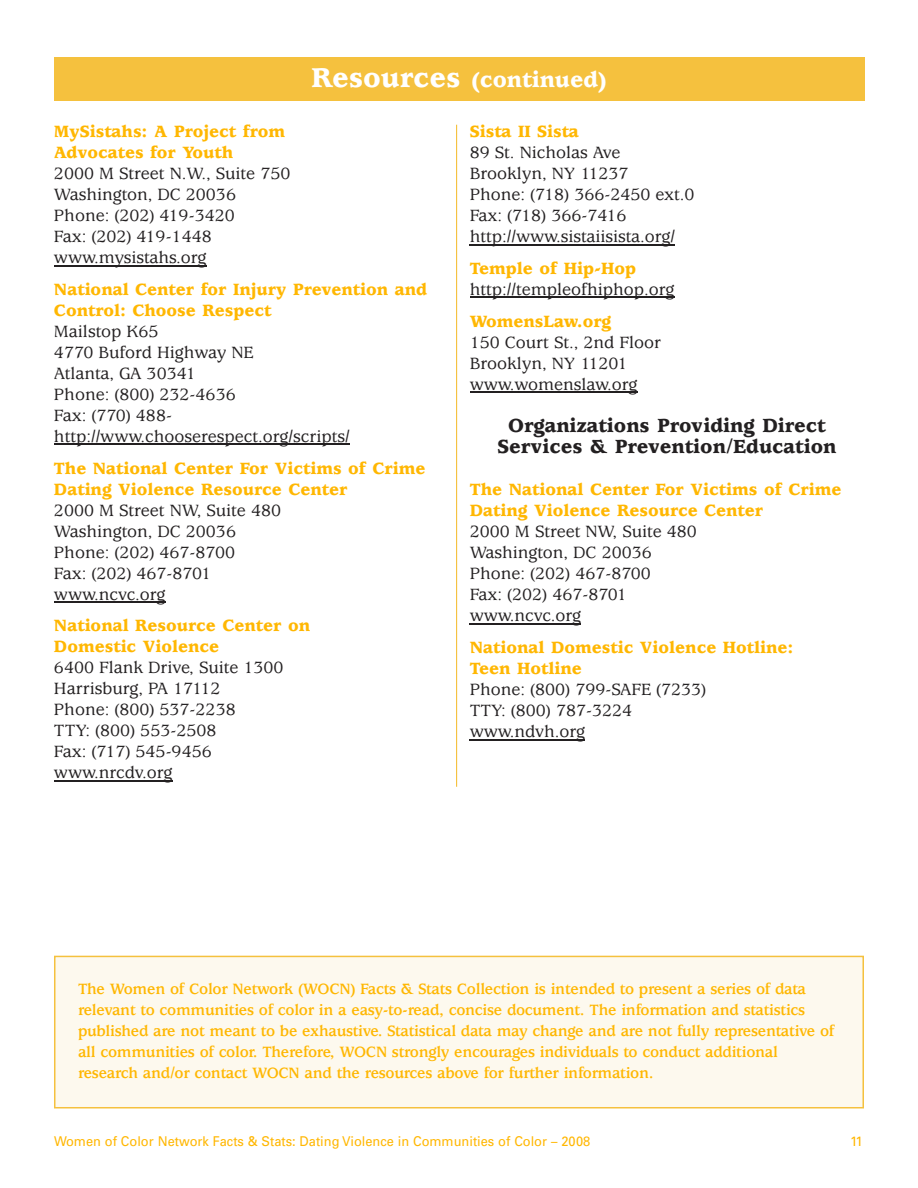
<style>
.page{position:relative;width:918px;height:1188px;background:#fff}
.page>*{position:absolute;margin:0;border:0;box-sizing:border-box;transform-origin:0 0}
.t1{font:900 24px "Usherwood";color:#fff}
.t2{font:900 21px/21px "Usherwood";color:#232021;text-align:center}
.t3{font:500 18px/21px "Usherwood";color:#232021}
.t4{font:900 18px/21px "Usherwood";color:#ffb702}
.t5{font:700 16.5px/21px "Usherwood";letter-spacing:-.015em;color:#ffb702}
.t6{font:13.5px "Univers";color:#ffb702;scale:.95 1}
.s1{font-size:30px}
</style>
<div class="page">
<div style="left:54px;top:57px;width:810px;height:43px;background:#f5c13e"></div>
<hr style="left:54px;top:265px;width:152px;height:1px;background:#232021">
<hr style="left:54px;top:444px;width:296px;height:1px;background:#232021">
<hr style="left:54px;top:601px;width:111px;height:2px;background:#232021">
<hr style="left:54px;top:780px;width:118px;height:2px;background:#232021">
<hr style="left:470px;top:244px;width:205px;height:1px;background:#232021">
<hr style="left:470px;top:297px;width:204px;height:1px;background:#232021">
<hr style="left:470px;top:391px;width:167px;height:2px;background:#232021">
<hr style="left:470px;top:623px;width:111px;height:2px;background:#232021">
<hr style="left:470px;top:739px;width:115px;height:1px;background:#232021">
<svg style="left:456px;top:124px;width:2px;height:663px"></svg>
<div style="left:56px;top:957px;width:807px;height:150px;background:#fdf9ee"></div>
<div style="left:54px;top:956px;width:810px;height:152px;border:2px solid #f5c13e"></div>
<h1 class="t1" style="left:312px;top:71px;width:296px"><span class="s1">Resources</span> (continued)</h1>
<p class="t4" style="left:54px;top:123px;width:233px">MySistahs: A Project from<br>Advocates for Youth</p>
<p class="t3" style="left:54px;top:165px;width:238px">2000 M Street N.W., Suite 750<br>Washington, DC 20036<br>Phone: (202) 419-3420<br>Fax: (202) 419-1448 www.mysistahs.org</p>
<p class="t4" style="left:54px;top:280px;width:375px">National Center for Injury Prevention and<br>Control: Choose Respect</p>
<p class="t3" style="left:54px;top:322px;width:297px">Mailstop K65<br>4770 Buford Highway NE<br>Atlanta, GA 30341<br>Phone: (800) 232-4636<br>Fax: (770) 488- http://www.chooserespect.org/scripts/</p>
<p class="t4" style="left:54px;top:459px;width:373px">The National Center For Victims of Crime<br>Dating Violence Resource Center</p>
<p class="t3" style="left:54px;top:501px;width:229px">2000 M Street NW, Suite 480<br>Washington, DC 20036<br>Phone: (202) 467-8700<br>Fax: (202) 467-8701 www.ncvc.org</p>
<p class="t4" style="left:54px;top:617px;width:258px">National Resource Center on<br>Domestic Violence</p>
<p class="t3" style="left:54px;top:659px;width:231px">6400 Flank Drive, Suite 1300<br>Harrisburg, PA 17112<br>Phone: (800) 537-2238<br>TTY: (800) 553-2508<br>Fax: (717) 545-9456 www.nrcdv.org</p>
<p class="t4" style="left:470px;top:123px;width:111px">Sista II Sista</p>
<p class="t3" style="left:470px;top:144px;width:226px">89 St. Nicholas Ave<br>Brooklyn, NY 11237<br>Phone: (718) 366-2450 ext.0<br>Fax: (718) 366-7416 http://www.sistaiisista.org/</p>
<p class="t4" style="left:470px;top:259px;width:168px">Temple of Hip-Hop</p>
<p class="t3" style="left:470px;top:280px;width:206px">http://templeofhiphop.org</p>
<p class="t4" style="left:470px;top:312px;width:143px">WomensLaw.org</p>
<p class="t3" style="left:470px;top:333px;width:193px">150 Court St., 2nd Floor<br>Brooklyn, NY 11201 www.womenslaw.org</p>
<p class="t2" style="left:497px;top:417px;width:341px">Organizations Providing Direct<br>Services &amp; Prevention/Education</p>
<p class="t4" style="left:470px;top:481px;width:373px">The National Center For Victims of Crime<br>Dating Violence Resource Center</p>
<p class="t3" style="left:470px;top:523px;width:229px">2000 M Street NW, Suite 480<br>Washington, DC 20036<br>Phone: (202) 467-8700<br>Fax: (202) 467-8701 www.ncvc.org</p>
<p class="t4" style="left:470px;top:639px;width:325px">National Domestic Violence Hotline:<br>Teen Hotline</p>
<p class="t3" style="left:470px;top:681px;width:238px">Phone: (800) 799-SAFE (7233)<br>TTY: (800) 787-3224 www.ndvh.org</p>
<p class="t5" style="left:78px;top:980px;width:758px">The Women of Color Network (WOCN) Facts &amp; Stats Collection is intended to present a series of data relevant to communities of color in a easy-to-read, concise document. The information and statistics published are not meant to be exhaustive. Statistical data may change and are not fully representative of all communities of color. Therefore, WOCN strongly encourages individuals to conduct additional research and/or contact WOCN and the resources above for further information.</p>
<p class="t6" style="left:54px;top:1137px;width:566px">Women of Color Network Facts &amp; Stats: Dating Violence in Communities of Color – 2008</p>
<p class="t6" style="left:850px;top:1137px;width:15px">11</p>
</div>
